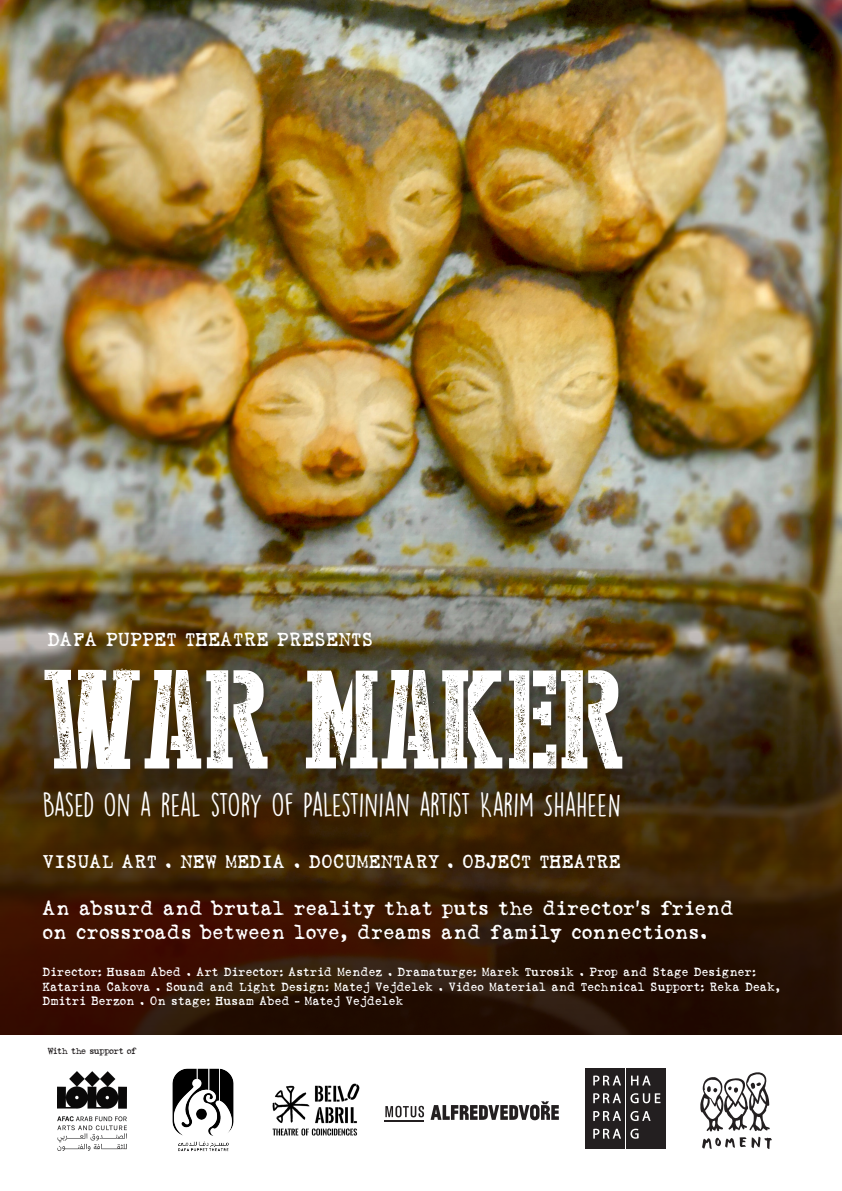
<style>
.page{position:relative;width:842px;height:1191px;background:#fff}
.page>*{position:absolute;margin:0;border:0;box-sizing:border-box;transform-origin:0 0}
.t1{font:139.9px "Stencil Style New";color:#fff}
.t2{font:30px "DK Lemon Yellow Sun";letter-spacing:-.03em;color:#fff}
.t3{font:20px "Love Letter Typewriter";color:#fff}
.t4{font:19px "Love Letter Typewriter";color:#fff}
.t5{font:18.5px "Love Letter Typewriter";color:#fff}
.t6{font:12px/14.4px "Love Letter Typewriter";color:#fff}
.t7{font:9px "Love Letter Typewriter";letter-spacing:-.05em;color:#231f20}
</style>
<div class="page">
<img style="left:0;top:0;width:842px;height:496px">
<img style="left:0;top:496px;width:842px;height:539px">
<div style="left:43px;top:667px;width:589px;height:112px;background:#231f20;opacity:.36"></div>
<img style="left:172px;top:1068px;width:62px;height:84px">
<img style="left:272px;top:1083px;width:88px;height:53px">
<img style="left:57px;top:1071px;width:70px;height:79px">
<div style="left:585px;top:1067px;width:40px;height:81px;background:#231f20"></div>
<div style="left:626px;top:1067px;width:40px;height:81px;background:#231f20"></div>
<svg style="left:593px;top:1075px;width:28px;height:10px"></svg>
<svg style="left:631px;top:1075px;width:20px;height:10px"></svg>
<svg style="left:593px;top:1093px;width:28px;height:10px"></svg>
<svg style="left:630px;top:1093px;width:30px;height:10px"></svg>
<svg style="left:593px;top:1111px;width:28px;height:9px"></svg>
<svg style="left:630px;top:1111px;width:21px;height:10px"></svg>
<svg style="left:593px;top:1128px;width:28px;height:10px"></svg>
<svg style="left:630px;top:1128px;width:9px;height:10px"></svg>
<svg style="left:700px;top:1072px;width:72px;height:77px"></svg>
<svg style="left:430px;top:1101px;width:129px;height:19px"></svg>
<svg style="left:385px;top:1105px;width:39px;height:12px"></svg>
<hr style="left:384px;top:1120px;width:40px;height:1px;background:#231f20">
<p class="t4" style="left:47px;top:631px;width:328px">DAFA PUPPET THEATRE PRESENTS</p>
<p class="t1" style="left:43px;top:638px;width:583px">WAR MAKER</p>
<p class="t2" style="left:43px;top:786px;width:580px">BASED ON A REAL STORY OF PALESTINIAN ARTIST KARIM SHAHEEN</p>
<p class="t5" style="left:43px;top:854px;width:579px">VISUAL ART . NEW MEDIA . DOCUMENTARY . OBJECT THEATRE</p>
<p class="t3" style="left:43px;top:899px;width:693px">An absurd and brutal reality that puts the director’s friend</p>
<p class="t3" style="left:43px;top:923px;width:666px">on crossroads between love, dreams and family connections.</p>
<p class="t6" style="left:43px;top:965px;width:739px">Director: Husam Abed . Art Director: Astrid Mendez . Dramaturge: Marek Turosik . Prop and Stage Designer:<br>Katarina Cakova . Sound and Light Design: Matej Vejdelek . Video Material and Technical Support: Reka Deak,<br>Dmitri Berzon . On stage: Husam Abed - Matej Vejdelek</p>
<p class="t7" style="left:47px;top:1046px;width:91px">With the support of</p>
</div>
